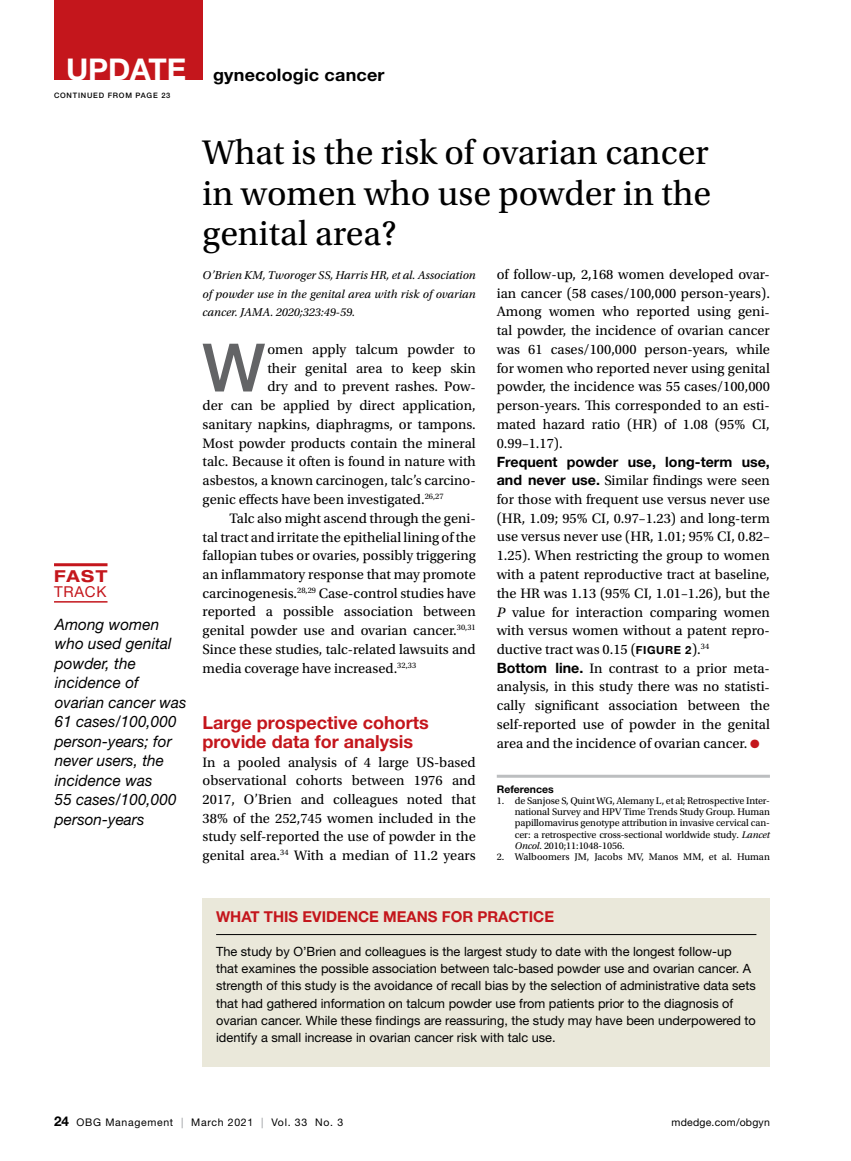
<style>
.page{position:relative;width:851px;height:1161px;background:#fff}
.page>*{position:absolute;margin:0;border:0;box-sizing:border-box;transform-origin:0 0}
.t1{font:500 66.9px "Helvetica Neue LT Std";color:#636466}
.t2{font:36px/40.5px "Utopia Std";color:#000;text-align:justify}
.t3{font:700 18px/18.8px "Helvetica Neue LT Std";color:#c4161c}
.t4{font:700 17.25px "Helvetica Neue LT Std";letter-spacing:.01em;color:#000;scale:1.04 1}
.t5{font:700 expanded 16.5px "Helvetica Neue LT Std";color:#c4161c}
.t6{font:italic 15.75px/19.5px "Helvetica Neue LT Std";letter-spacing:.005em;color:#000}
.t7{font:700 15px "Helvetica Neue LT Std";color:#c4161c}
.t8{font:15px "Helvetica Neue LT Std";letter-spacing:.05em;color:#c4161c}
.t9{font:14.4px/18.8px "Utopia Std";color:#000;text-align:justify}
.t10{font:700 14.25px "Helvetica Neue LT Std";color:#000}
.t11{font:12.75px/17.2px "Helvetica Neue LT Std";color:#000}
.t12{font:italic 12px/18.8px "Utopia Std";color:#000;text-align:justify}
.t13{font:10.5px "Helvetica Neue LT Std";letter-spacing:.065em;color:#000}
.t14{font:10.5px "Helvetica Neue LT Std";letter-spacing:.02em;color:#000}
.t15{font:700 10.5px "Helvetica Neue LT Std";color:#000}
.t16{font:10.2px/11.2px "Utopia Std";letter-spacing:-.01em;color:#000;text-align:justify}
.t17{font:500 7.5px "Helvetica Neue LT Std";letter-spacing:.1em;color:#000}
.s1{font-size:30px;color:#fff}
.s2{font-family:"Helvetica Neue LT Std";font-weight:700;font-size:14.25px}
.s3{font-style:italic}
.s4{font-family:"Helvetica Neue LT Std";font-weight:700;font-size:11.25px}
.s5{color:#c4161c}
.s6{font-weight:700;font-size:13.5px}
.s7{color:#939598}
</style>
<div class="page">
<div style="left:54px;top:0;width:148px;height:80px;background:#c4161c"></div>
<hr style="left:496px;top:775px;width:274px;height:3px;background:#bcbec0">
<div style="left:202px;top:898px;width:568px;height:168px;background:#eae8da"></div>
<hr style="left:216px;top:934px;width:540px;height:1px;background:#000">
<hr style="left:54px;top:601px;width:53px;height:2px;background:#c4161c">
<hr style="left:54px;top:563px;width:53px;height:3px;background:#c4161c">
<p class="t4" style="left:66px;top:64px;width:307px"><span class="s1">UPDATE</span> gynecologic cancer</p>
<p class="t17" style="left:54px;top:91px;width:118px">CONTINUED FROM PAGE 23</p>
<p class="t5" style="left:54px;top:566px;width:55px">FAST</p>
<p class="t8" style="left:54px;top:583px;width:54px">TRACK</p>
<p class="t6" style="left:55px;top:614px;width:133px">Among women who used genital powder, the incidence of ovarian cancer was<br>61 cases/100,000 person-years; for never users, the incidence was<br>55 cases/100,000 person-years</p>
<h2 class="t2" style="left:202px;top:133px;width:510px">What is the risk of ovarian cancer in women who use powder in the genital area?</h2>
<p class="t12" style="left:202px;top:266px;width:275px">O’Brien KM, Tworoger SS, Harris HR, et al. Association of powder use in the genital area with risk of ovarian cancer. JAMA. 2020;323:49-59.</p>
<h1 class="t1" style="left:202px;top:328px;width:65px">W</h1>
<p class="t9" style="left:267px;top:340px;width:210px">omen apply talcum powder to</p>
<p class="t9" style="left:496px;top:265px;width:275px">of follow-up, 2,168 women developed ovar&shy;ian cancer (58 cases/100,000 person-years).<br>Among women who reported using geni&shy;tal powder, the incidence of ovarian cancer was 61 cases/100,000 person-years, while for women who reported never using genital powder, the incidence was 55 cases/100,000 person-years. This corresponded to an esti&shy;mated hazard ratio (HR) of 1.08 (95% CI, 0.99–1.17).</p>
<p class="t10" style="left:496px;top:453px;width:275px">Frequent powder use, long-term use,</p>
<p class="t9" style="left:496px;top:471px;width:275px;text-align:left"><span class="s2">and never use.</span> Similar findings were seen for those with frequent use versus never use (HR, 1.09; 95% CI, 0.97–1.23) and long-term use versus never use (HR, 1.01; 95% CI, 0.82– 1.25). When restricting the group to women with a patent reproductive tract at baseline, the HR was 1.13 (95% CI, 1.01–1.26), but the <span class="s3">P</span> value for interaction comparing women with versus women without a patent repro&shy;ductive tract was 0.15 (<span class="s4">FIGURE 2</span>).<sup>34<br></sup><span class="s2">Bottom line.</span> In contrast to a prior meta&shy;analysis, in this study there was no statisti&shy;cally significant association between the self-reported use of powder in the genital area and the incidence of ovarian cancer. <span class="s5">●</span></p>
<p class="t15" style="left:496px;top:783px;width:58px">References</p>
<p class="t16" style="left:515px;top:795px;width:257px;text-indent:-18px">1. de Sanjose S, Quint WG, Alemany L, et al; Retrospective Inter&shy;national Survey and HPV Time Trends Study Group. Human papillomavirus genotype attribution in invasive cervical can&shy;cer: a retrospective cross-sectional worldwide study. <span class="s3">Lancet Oncol</span>. 2010;11:1048-1056.</p>
<p class="t16" style="left:496px;top:851px;width:274px">2. Walboomers JM, Jacobs MV, Manos MM, et al. Human</p>
<p class="t9" style="left:267px;top:359px;width:210px">their genital area to keep skin</p>
<p class="t9" style="left:267px;top:378px;width:210px">dry and to prevent rashes. Pow-</p>
<p class="t9" style="left:202px;top:396px;width:275px">der can be applied by direct application,</p>
<p class="t9" style="left:202px;top:415px;width:274px">sanitary napkins, diaphragms, or tampons.</p>
<p class="t9" style="left:202px;top:434px;width:275px">Most powder products contain the mineral</p>
<p class="t9" style="left:202px;top:453px;width:275px">talc. Because it often is found in nature with</p>
<p class="t9" style="left:202px;top:471px;width:274px">asbestos, a known carcinogen, talc’s carcino-</p>
<p class="t9" style="left:202px;top:490px;width:242px">genic effects have been investigated.<sup>26,27</sup></p>
<p class="t9" style="left:230px;top:509px;width:248px">Talc also might ascend through the geni-</p>
<p class="t9" style="left:202px;top:528px;width:274px">tal tract and irritate the epithelial lining of the</p>
<p class="t9" style="left:202px;top:546px;width:275px">fallopian tubes or ovaries, possibly triggering</p>
<p class="t9" style="left:202px;top:565px;width:275px">an inflammatory response that may promote</p>
<p class="t9" style="left:202px;top:584px;width:274px">carcinogenesis.<sup>28,29</sup> Case-control studies have</p>
<p class="t9" style="left:202px;top:603px;width:274px">reported a possible association between</p>
<p class="t9" style="left:202px;top:621px;width:275px">genital powder use and ovarian cancer.<sup>30,31</sup></p>
<p class="t9" style="left:203px;top:640px;width:275px">Since these studies, talc-related lawsuits and</p>
<p class="t9" style="left:203px;top:659px;width:215px">media coverage have increased.<sup>32,33</sup></p>
<p class="t3" style="left:202px;top:713px;width:228px">Large prospective cohorts provide data for analysis</p>
<p class="t9" style="left:202px;top:753px;width:275px">In a pooled analysis of 4 large US-based observational cohorts between 1976 and 2017, O’Brien and colleagues noted that 38% of the 252,745 women included in the study self-reported the use of powder in the genital area.<sup>34</sup> With a median of 11.2 years</p>
<p class="t7" style="left:216px;top:907px;width:339px">WHAT THIS EVIDENCE MEANS FOR PRACTICE</p>
<p class="t11" style="left:216px;top:943px;width:541px">The study by O’Brien and colleagues is the largest study to date with the longest follow-up that examines the possible association between talc-based powder use and ovarian cancer. A strength of this study is the avoidance of recall bias by the selection of administrative data sets that had gathered information on talcum powder use from patients prior to the diagnosis of ovarian cancer. While these findings are reassuring, the study may have been underpowered to identify a small increase in ovarian cancer risk with talc use.</p>
<p class="t13" style="left:54px;top:1116px;width:291px"><span class="s6">24</span> OBG Management <span class="s7">|</span> March 2021 <span class="s7">|</span> Vol. 33 No. 3</p>
<p class="t14" style="left:671px;top:1116px;width:100px">mdedge.com/obgyn</p>
</div>
